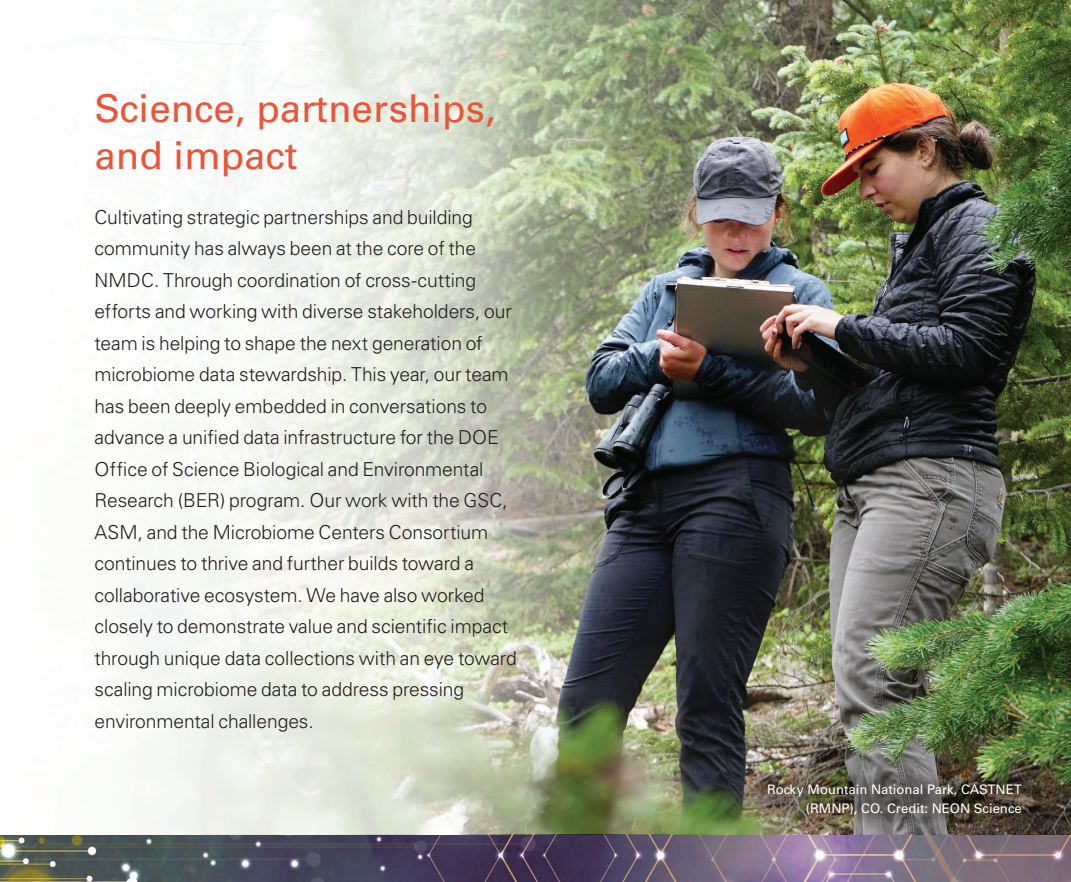
<style>
.page{position:relative;width:1071px;height:882px;background:#fff}
.page>*{position:absolute;margin:0;border:0;box-sizing:border-box;transform-origin:0 0}
.t1{font:38.5px/46.2px "Univers LT Std";color:#ed5337}
.t2{font:300 19.25px/31.5px "Univers LT Std";letter-spacing:-.005em;color:#231f20}
.t3{font:13.12px/18.4px "Univers LT Std";color:#fff;text-align:right}
</style>
<div class="page">
<img style="left:0;top:0;width:1071px;height:882px">
<img style="left:755px;top:775px;width:285px;height:48px">
<h1 class="t1" style="left:94px;top:86px;width:403px">Science, partnerships, and impact</h1>
<p class="t2" style="left:94px;top:201px;width:424px">Cultivating strategic partnerships and building community has always been at the core of the NMDC. Through coordination of cross-cutting efforts and working with diverse stakeholders, our team is helping to shape the next generation of microbiome data stewardship. This year, our team has been deeply embedded in conversations to advance a unified data infrastructure for the DOE Office of Science Biological and Environmental Research (BER) program. Our work with the GSC, ASM, and the Microbiome Centers Consortium continues to thrive and further builds toward a collaborative ecosystem. We have also worked closely to demonstrate value and scientific impact through unique data collections with an eye toward scaling microbiome data to address pressing environmental challenges.</p>
<p class="t3" style="left:767px;top:781px;width:256px">Rocky Mountain National Park, CASTNET (RMNP), CO. Credit: NEON Science</p>
</div>
